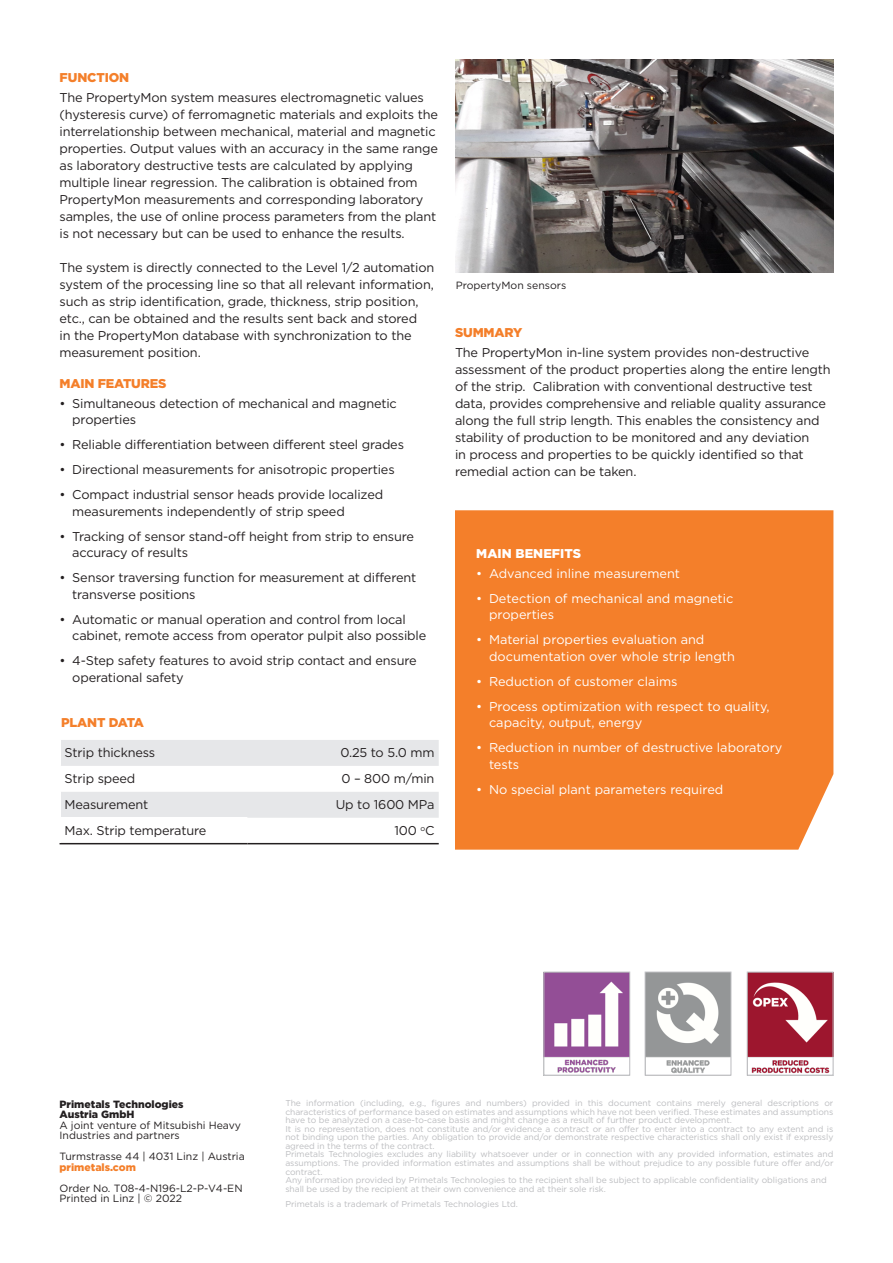
<style>
.page{position:relative;width:893px;height:1263px;background:#fff}
.page>*{position:absolute;margin:0;border:0;box-sizing:border-box;transform-origin:0 0}
._01__Copy_-_Book_-_8{font:12.75px/17px "Gotham";letter-spacing:-.01em;color:#231f20}
.t1{font:12.75px/16.5px "Gotham";color:#fff}
._06__Table_Copy_left{font:12.75px "Gotham";letter-spacing:-.01em;color:#231f20}
._06__Table_Copy_righ{font:12.75px "Gotham";letter-spacing:-.01em;color:#231f20}
._02__Subhead_-_Black{font:900 12.75px "Gotham";letter-spacing:-.01em;color:#f47f2a}
._02__Subhead_-_Black-2{font:900 12.75px "Gotham";letter-spacing:.005em;color:#fff}
._06__Table_Headline{font:900 12.75px "Gotham";letter-spacing:-.01em;color:#f47f2a}
._06__Copy_-_Book_-_6{font:10.5px/10.5px "Gotham";color:#231f20}
._06__Copy_-_Book_-_6-2{font:900 10.5px/10.5px "Gotham";color:#231f20}
._06__Copy_-_Book_-_7{font:10.5px "Gotham";color:#231f20}
.Copy_-_Book_-_5_7{font:8.55px/8.6px "Gotham";letter-spacing:-.005em;color:#bcbdc0;text-align:justify}
.s1{font-weight:900;color:#f47f2a}
</style>
<div class="page">
<div style="left:455px;top:510px;width:378px;height:340px;background:#f47f2a"></div>
<img style="left:455px;top:60px;width:378px;height:212px">
<hr style="left:60px;top:843px;width:187px;height:1px;background:#231f20">
<hr style="left:247px;top:843px;width:192px;height:1px;background:#231f20">
<svg style="left:61px;top:740px;width:378px;height:103px"></svg>
<img style="left:647px;top:974px;width:82px;height:99px">
<div style="left:645px;top:972px;width:86px;height:103px;border:1px solid #bcbdc0"></div>
<img style="left:749px;top:974px;width:82px;height:99px">
<div style="left:747px;top:972px;width:86px;height:103px;border:1px solid #bcbdc0"></div>
<img style="left:545px;top:974px;width:83px;height:99px">
<div style="left:543px;top:972px;width:87px;height:103px;border:1px solid #bcbdc0"></div>
<p class="_02__Subhead_-_Black" style="left:60px;top:69px;width:71px">FUNCTION</p>
<p class="_01__Copy_-_Book_-_8" style="left:60px;top:89px;width:380px">The PropertyMon system measures electromagnetic values (hysteresis curve) of ferromagnetic materials and exploits the interrelationship between mechanical, material and magnetic properties. Output values with an accuracy in the same range as laboratory destructive tests are calculated by applying multiple linear regression. The calibration is obtained from PropertyMon measurements and corresponding laboratory samples, the use of online process parameters from the plant is not necessary but can be used to enhance the results.</p>
<p class="_01__Copy_-_Book_-_8" style="left:60px;top:259px;width:376px">The system is directly connected to the Level 1/2 automation system of the processing line so that all relevant information, such as strip identification, grade, thickness, strip position, etc., can be obtained and the results sent back and stored<br>in the PropertyMon database with synchronization to the measurement position.</p>
<p class="_02__Subhead_-_Black" style="left:60px;top:375px;width:108px">MAIN FEATURES</p>
<p class="_01__Copy_-_Book_-_8" style="left:72px;top:395px;width:326px;line-height:16.5px;text-indent:-13px">• Simultaneous detection of mechanical and magnetic properties</p>
<p class="_01__Copy_-_Book_-_8" style="left:60px;top:436px;width:346px">• Reliable differentiation between different steel grades</p>
<p class="_01__Copy_-_Book_-_8" style="left:60px;top:461px;width:337px">• Directional measurements for anisotropic properties</p>
<p class="_01__Copy_-_Book_-_8" style="left:72px;top:486px;width:312px;line-height:16.5px;text-indent:-13px">• Compact industrial sensor heads provide localized measurements independently of strip speed</p>
<p class="_01__Copy_-_Book_-_8" style="left:72px;top:528px;width:343px;line-height:16.5px;text-indent:-13px">• Tracking of sensor stand-off height from strip to ensure accuracy of results</p>
<p class="_01__Copy_-_Book_-_8" style="left:72px;top:569px;width:346px;line-height:16.5px;text-indent:-13px">• Sensor traversing function for measurement at different transverse positions</p>
<p class="_01__Copy_-_Book_-_8" style="left:72px;top:611px;width:356px;line-height:16.5px;text-indent:-13px">• Automatic or manual operation and control from local cabinet, remote access from operator pulpit also possible</p>
<p class="_01__Copy_-_Book_-_8" style="left:72px;top:652px;width:346px;line-height:16.5px;text-indent:-13px">• 4-Step safety features to avoid strip contact and ensure operational safety</p>
<p class="_06__Table_Headline" style="left:61px;top:714px;width:84px">PLANT DATA</p>
<p class="_06__Table_Copy_left" style="left:65px;top:745px;width:92px">Strip thickness</p>
<p class="_06__Table_Copy_righ" style="left:340px;top:745px;width:96px">0.25 to 5.0 mm</p>
<p class="_06__Table_Copy_left" style="left:65px;top:771px;width:72px">Strip speed</p>
<p class="_06__Table_Copy_righ" style="left:341px;top:771px;width:95px">0 – 800 m/min</p>
<p class="_06__Table_Copy_left" style="left:65px;top:796px;width:85px">Measurement</p>
<p class="_06__Table_Copy_righ" style="left:336px;top:796px;width:100px">Up to 1600 MPa</p>
<p class="_06__Table_Copy_left" style="left:65px;top:822px;width:143px">Max. Strip temperature</p>
<p class="_06__Table_Copy_righ" style="left:394px;top:822px;width:42px">100 <sup>o</sup>C</p>
<p class="_06__Copy_-_Book_-_7" style="left:456px;top:279px;width:112px">PropertyMon sensors</p>
<p class="_02__Subhead_-_Black" style="left:455px;top:324px;width:69px">SUMMARY</p>
<p class="_01__Copy_-_Book_-_8" style="left:455px;top:344px;width:377px">The PropertyMon in-line system provides non-destructive assessment of the product properties along the entire length of the strip. Calibration with conventional destructive test data, provides comprehensive and reliable quality assurance along the full strip length. This enables the consistency and stability of production to be monitored and any deviation<br>in process and properties to be quickly identified so that remedial action can be taken.</p>
<p class="_02__Subhead_-_Black-2" style="left:476px;top:545px;width:106px">MAIN BENEFITS</p>
<p class="t1" style="left:476px;top:565px;width:205px">• Advanced inline measurement</p>
<p class="t1" style="left:489px;top:590px;width:246px;text-indent:-13px">• Detection of mechanical and magnetic properties</p>
<p class="t1" style="left:489px;top:631px;width:247px;text-indent:-13px">• Material properties evaluation and documentation over whole strip length</p>
<p class="t1" style="left:476px;top:673px;width:203px">• Reduction of customer claims</p>
<p class="t1" style="left:489px;top:698px;width:282px;text-indent:-13px">• Process optimization with respect to quality, capacity, output, energy</p>
<p class="t1" style="left:489px;top:739px;width:295px;text-indent:-13px">• Reduction in number of destructive laboratory tests</p>
<p class="t1" style="left:476px;top:781px;width:249px">• No special plant parameters required</p>
<p class="_06__Copy_-_Book_-_6-2" style="left:60px;top:1098px;width:126px">Primetals Technologies<br>Austria GmbH</p>
<p class="_06__Copy_-_Book_-_6" style="left:60px;top:1119px;width:183px">A joint venture of Mitsubishi Heavy<br>Industries and partners</p>
<p class="_06__Copy_-_Book_-_6" style="left:60px;top:1151px;width:187px">Turmstrasse 44 | 4031 Linz | Austria <span class="s1">primetals.com</span></p>
<p class="_06__Copy_-_Book_-_6" style="left:60px;top:1182px;width:185px">Order No. T08-4-N196-L2-P-V4-EN<br>Printed in Linz | © 2022</p>
<p class="Copy_-_Book_-_5_7" style="left:285px;top:1098px;width:550px">The information (including, e.g., figures and numbers) provided in this document contains merely general descriptions or characteristics of performance based on estimates and assumptions which have not been verified. These estimates and assumptions have to be analyzed on a case-to-case basis and might change as a result of further product development.</p>
<p class="Copy_-_Book_-_5_7" style="left:285px;top:1124px;width:550px">It is no representation, does not constitute and/or evidence a contract or an offer to enter into a contract to any extent and is not binding upon the parties. Any obligation to provide and/or demonstrate respective characteristics shall only exist if expressly agreed in the terms of the contract.</p>
<p class="Copy_-_Book_-_5_7" style="left:285px;top:1150px;width:550px">Primetals Technologies excludes any liability whatsoever under or in connection with any provided information, estimates and assumptions. The provided information estimates and assumptions shall be without prejudice to any possible future offer and/or contract.</p>
<p class="Copy_-_Book_-_5_7" style="left:285px;top:1175px;width:543px">Any information provided by Primetals Technologies to the recipient shall be subject to applicable confidentiality obligations and shall be used by the recipient at their own convenience and at their sole risk.</p>
<p class="Copy_-_Book_-_5_7" style="left:285px;top:1199px;width:234px">Primetals is a trademark of Primetals Technologies Ltd.</p>
</div>
